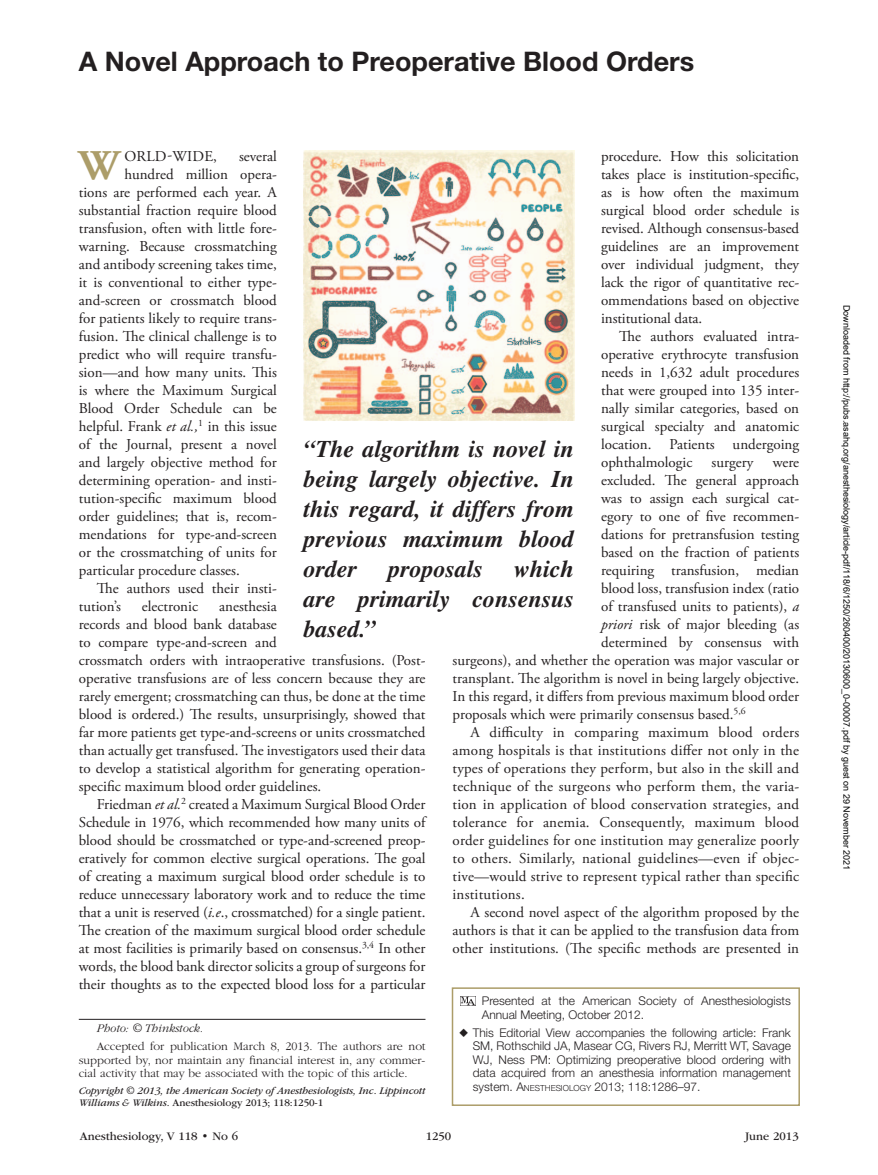
<style>
.page{position:relative;width:878px;height:1175px;background:#fff}
.page>*{position:absolute;margin:0;border:0;box-sizing:border-box;transform-origin:0 0}
.t1{font:700 42.15px "Adobe Garamond Pro";color:#ac9d69}
.t2{font:700 27px "Helvetica Neue LT Std";color:#231f20}
.t3{font:italic 700 24px/30px "Times";color:#231f20;text-align:justify}
.t4{font:15px/18px "Adobe Garamond Pro";color:#231f20;text-align:justify}
.t5{font:300 12px/13.5px "Helvetica Neue LT Std";color:#231f20}
.t6{font:300 12px/13.5px "ITC Garamond Std";color:#231f20;text-align:justify}
.t7{font:12px "ITC Garamond Std";color:#231f20}
.t8{font:italic 300 12px "ITC Garamond Std";color:#231f20}
.t9{font:italic 10.5px/12px "ITC Garamond Std";letter-spacing:-.01em;color:#231f20}
.t10{font:9px "Arial";color:#000}
.s1{font-style:italic}
.s2{font-style:normal}
.s3{font-family:"Gandhari Unicode";font-weight:400}
.s4{font-style:inherit}
.s5{font-size:8.4px}
</style>
<div class="page">
<img style="left:460px;top:996px;width:15px;height:9px">
<div style="left:452px;top:987px;width:348px;height:119px;border:2px solid #ac9d69"></div>
<img style="left:304px;top:150px;width:270px;height:270px">
<hr style="left:79px;top:1019px;width:346px;height:1px;background:#231f20">
<h2 class="t2" style="left:79px;top:44px;width:617px">A Novel Approach to Preoperative Blood Orders</h2>
<h1 class="t1" style="left:79px;top:141px;width:42px">W</h1>
<p class="t4" style="left:124px;top:148px;width:94px">ORLD-WIDE,</p>
<p class="t4" style="left:239px;top:148px;width:39px">several</p>
<p class="t4" style="left:601px;top:148px;width:200px">procedure. How this solicitation takes place is institution-specific, as is how often the maximum surgical blood order schedule is revised. Although consensus-based guidelines are an improvement over individual judgment, they lack the rigor of quantitative rec&shy;ommendations based on objective institutional data.</p>
<p class="t4" style="left:601px;top:328px;width:200px;text-indent:18px">The authors evaluated intra&shy;operative erythrocyte transfusion needs in 1,632 adult procedures that were grouped into 135 inter&shy;nally similar categories, based on surgical specialty and anatomic location. Patients undergoing ophthalmologic</p>
<p class="t4" style="left:124px;top:166px;width:154px">hundred million opera-</p>
<p class="t4" style="left:79px;top:184px;width:199px">tions are performed each year. A</p>
<p class="t4" style="left:79px;top:202px;width:200px">substantial fraction require blood</p>
<p class="t4" style="left:79px;top:220px;width:199px">transfusion, often with little fore-</p>
<p class="t4" style="left:79px;top:238px;width:199px">warning. Because crossmatching</p>
<p class="t4" style="left:79px;top:256px;width:199px">and antibody screening takes time,</p>
<p class="t4" style="left:79px;top:274px;width:200px">it is conventional to either type-</p>
<p class="t4" style="left:79px;top:292px;width:200px">and-screen or crossmatch blood</p>
<p class="t4" style="left:79px;top:310px;width:200px">for patients likely to require trans-</p>
<p class="t4" style="left:79px;top:328px;width:199px">fusion. The clinical challenge is to</p>
<p class="t4" style="left:79px;top:346px;width:200px">predict who will require transfu-</p>
<p class="t4" style="left:79px;top:364px;width:199px">sion—and how many units. This</p>
<p class="t4" style="left:79px;top:382px;width:200px">is where the Maximum Surgical</p>
<p class="t4" style="left:79px;top:400px;width:199px">Blood Order Schedule can be</p>
<p class="t4" style="left:79px;top:418px;width:199px">helpful. Frank <span class="s1">et al.,</span><sup>1</sup> in this issue</p>
<p class="t4" style="left:79px;top:436px;width:199px">of the Journal, present a novel</p>
<p class="t4" style="left:79px;top:454px;width:200px">and largely objective method for</p>
<p class="t4" style="left:79px;top:472px;width:200px">determining operation- and insti-</p>
<p class="t4" style="left:79px;top:490px;width:199px">tution-specific maximum blood</p>
<p class="t4" style="left:79px;top:508px;width:200px">order guidelines; that is, recom-</p>
<p class="t4" style="left:79px;top:526px;width:199px">mendations for type-and-screen</p>
<p class="t4" style="left:79px;top:544px;width:199px">or the crossmatching of units for</p>
<p class="t4" style="left:79px;top:562px;width:162px">particular procedure classes.</p>
<p class="t4" style="left:97px;top:580px;width:181px">The authors used their insti-</p>
<p class="t4" style="left:79px;top:598px;width:44px">tution’s</p>
<p class="t4" style="left:142px;top:598px;width:58px">electronic</p>
<h3 class="t3" style="left:304px;top:433px;width:272px">“The algorithm is novel in being largely objective. In this regard, it differs from previous maximum blood order</h3>
<p class="t4" style="left:711px;top:454px;width:43px">surgery</p>
<p class="t4" style="left:772px;top:454px;width:28px">were</p>
<p class="t4" style="left:601px;top:472px;width:200px">excluded. The general approach</p>
<p class="t4" style="left:601px;top:490px;width:199px">was to assign each surgical cat-</p>
<p class="t4" style="left:601px;top:508px;width:199px">egory to one of five recommen-</p>
<p class="t4" style="left:601px;top:526px;width:200px">dations for pretransfusion testing</p>
<p class="t4" style="left:601px;top:544px;width:199px">based on the fraction of patients</p>
<p class="t4" style="left:601px;top:562px;width:199px">requiring transfusion, median</p>
<p class="t4" style="left:601px;top:580px;width:199px">blood loss, transfusion index (ratio</p>
<p class="t4" style="left:601px;top:598px;width:199px">of transfused units to patients), <span class="s1">a</span></p>
<p class="t4" style="left:601px;top:616px;width:200px"><span class="s1">priori</span> risk of major bleeding (as</p>
<p class="t4" style="left:601px;top:634px;width:199px">determined by consensus with</p>
<p class="t4" style="left:452px;top:652px;width:348px">surgeons), and whether the operation was major vascular or</p>
<p class="t4" style="left:452px;top:670px;width:348px">transplant. The algorithm is novel in being largely objective.</p>
<p class="t4" style="left:452px;top:688px;width:348px">In this regard, it differs from previous maximum blood order</p>
<p class="t4" style="left:452px;top:706px;width:295px">proposals which were primarily consensus based.<sup>5,6</sup></p>
<p class="t4" style="left:470px;top:724px;width:330px">A difficulty in comparing maximum blood orders</p>
<p class="t4" style="left:452px;top:742px;width:348px">among hospitals is that institutions differ not only in the</p>
<p class="t4" style="left:452px;top:760px;width:348px">types of operations they perform, but also in the skill and</p>
<p class="t4" style="left:452px;top:778px;width:348px">technique of the surgeons who perform them, the varia-</p>
<p class="t4" style="left:452px;top:796px;width:348px">tion in application of blood conservation strategies, and</p>
<p class="t4" style="left:452px;top:814px;width:348px">tolerance for anemia. Consequently, maximum blood</p>
<p class="t4" style="left:452px;top:832px;width:348px">order guidelines for one institution may generalize poorly</p>
<p class="t4" style="left:452px;top:850px;width:348px">to others. Similarly, national guidelines—even if objec-</p>
<p class="t4" style="left:452px;top:868px;width:348px">tive—would strive to represent typical rather than specific</p>
<p class="t4" style="left:452px;top:886px;width:74px">institutions.</p>
<p class="t4" style="left:470px;top:904px;width:330px">A second novel aspect of the algorithm proposed by the</p>
<p class="t4" style="left:452px;top:922px;width:348px">authors is that it can be applied to the transfusion data from</p>
<p class="t4" style="left:452px;top:940px;width:348px">other institutions. (The specific methods are presented in</p>
<h3 class="t3" style="left:304px;top:553px;width:271px;text-indent:210px">which are primarily consensus based.”</h3>
<h3 class="t3" style="left:388px;top:553px;width:96px">proposals</h3>
<p class="t4" style="left:79px;top:598px;width:348px;text-align:left;text-indent:140px">anesthesia<br>records and blood bank database<br>to compare type-and-screen and<br>crossmatch orders with intraoperative transfusions. (Post&shy;operative transfusions are of less concern because they are rarely emergent; crossmatching can thus, be done at the time blood is ordered.) The results, unsurprisingly, showed that far more patients get type-and-screens or units crossmatched than actually get transfused. The investigators used their data to develop a statistical algorithm for generating operation&shy;specific maximum blood order guidelines.</p>
<p class="t4" style="left:79px;top:796px;width:348px;text-indent:18px">Friedman <span class="s1">et al.</span><sup>2</sup> created a Maximum Surgical Blood Order Schedule in 1976, which recommended how many units of blood should be crossmatched or type-and-screened preop&shy;eratively for common elective surgical operations. The goal of creating a maximum surgical blood order schedule is to reduce unnecessary laboratory work and to reduce the time that a unit is reserved (<span class="s1">i.e</span>., crossmatched) for a single patient.<br>The creation of the maximum surgical blood order schedule at most facilities is primarily based on consensus.<sup>3,4</sup> In other words, the blood bank director solicits a group of surgeons for their thoughts as to the expected blood loss for a particular</p>
<p class="t8" style="left:97px;top:1022px;width:108px">Photo: © Thinkstock.</p>
<p class="t6" style="left:79px;top:1039px;width:348px;text-indent:18px">Accepted for publication March 8, 2013. The authors are not supported by, nor maintain any financial interest in, any commer&shy;cial activity that may be associated with the topic of this article.</p>
<p class="t9" style="left:79px;top:1084px;width:348px">Copyright © 2013, the American Society of Anesthesiologists, Inc. Lippincott<br>Williams &amp; Wilkins. <span class="s2">Anesthesiology 2013; 118:1250-1</span></p>
<p class="t5" style="left:481px;top:994px;width:311px">Presented at the American Society of Anesthesiologists<br>Annual Meeting, October 2012.</p>
<p class="t5" style="left:472px;top:1025px;width:319px;text-align:justify;text-indent:-12px"><span class="s3">◆</span> This Editorial View accompanies the following article: Frank SM, Rothschild JA, Masear CG, Rivers RJ, Merritt WT, Savage WJ, Ness PM: Optimizing preoperative blood ordering with data acquired from an anesthesia information management system. <span class="s4">A</span><span class="s5">NESTHESIOLOGY</span> 2013; 118:1286–97.</p>
<p class="t7" style="left:80px;top:1130px;width:160px">Anesthesiology, V 118 • No 6</p>
<p class="t7" style="left:426px;top:1130px;width:27px">1250</p>
<p class="t7" style="left:745px;top:1130px;width:55px">June 2013</p>
<p class="t10" style="left:850px;top:304px;width:567px;rotate:90deg">Downloaded from http://pubs.asahq.org/anesthesiology/article-pdf/118/6/1250/260400/20130600_0-00007.pdf by guest on 29 November 2021</p>
</div>
